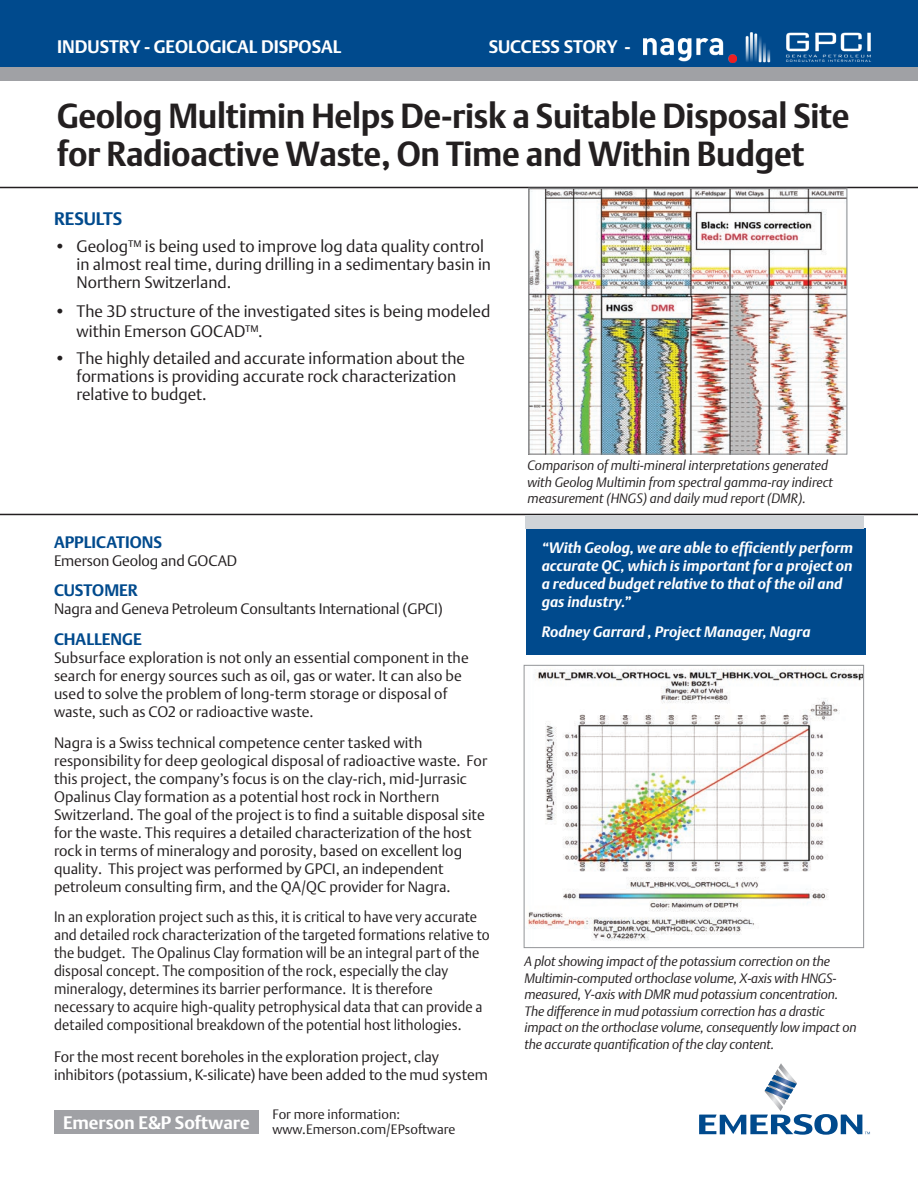
<style>
.page{position:relative;width:918px;height:1188px;background:#fff}
.page>*{position:absolute;margin:0;border:0;box-sizing:border-box;transform-origin:0 0}
.t1{font:700 34.5px/39px "DTL Argo T";letter-spacing:-.01em;color:#231f20;scale:.96 1}
.t2{font:700 18px "DTL Argo T";color:#fff}
.t3{font:700 18px "DTL Argo T";letter-spacing:.005em;color:#004a8d}
.t4{font:16.5px/18px "DTL Argo T Light";color:#231f20}
.t5{font:700 16.5px "DTL Argo T";color:#004a8d}
.t6{font:15px/18px "DTL Argo T Light";color:#231f20}
.t7{font:15px/18px "DTL Argo T Light";color:#231f20;scale:.94 1}
.t8{font:italic 700 15px/18px "DTL Argo T";color:#fff}
.t9{font:italic 13.5px/16.5px "DTL Argo T Light";letter-spacing:-.01em;color:#231f20}
.t10{font:13.5px/15px "DTL Argo T Light";color:#231f20}
</style>
<div class="page">
<div style="left:526px;top:529px;width:340px;height:126px;background:#004a8d"></div>
<div style="left:0;top:0;width:918px;height:68px;background:#004a8d"></div>
<div style="left:0;top:68px;width:918px;height:13px;background:#a0a1a5"></div>
<hr style="left:0;top:187px;width:918px;height:1px;background:#231f20">
<hr style="left:0;top:514px;width:918px;height:1px;background:#231f20">
<svg style="left:699px;top:1063px;width:171px;height:72px"></svg>
<div style="left:54px;top:1110px;width:205px;height:24px;background:#a0a1a5"></div>
<div style="left:526px;top:515px;width:338px;height:14px;background:#d0d4d8"></div>
<img style="left:530px;top:190px;width:315px;height:263px">
<div style="left:528px;top:188px;width:319px;height:267px;border:1px solid #939598"></div>
<img style="left:528px;top:669px;width:334px;height:272px">
<div style="left:524px;top:665px;width:340px;height:283px;border:1px solid #939598"></div>
<img style="left:644px;top:38px;width:92px;height:24px">
<img style="left:746px;top:32px;width:125px;height:31px">
<p class="t2" style="left:57px;top:36px;width:286px">INDUSTRY - GEOLOGICAL DISPOSAL</p>
<p class="t2" style="left:489px;top:36px;width:144px">SUCCESS STORY -</p>
<h1 class="t1" style="left:57px;top:96px;width:827px">Geolog Multimin Helps De-risk a Suitable Disposal Site for Radioactive Waste, On Time and Within Budget</h1>
<p class="t3" style="left:54px;top:208px;width:70px">RESULTS</p>
<p class="t4" style="left:77px;top:237px;width:416px;text-indent:-23px">• Geolog™ is being used to improve log data quality control in almost real time, during drilling in a sedimentary basin in<br>Northern Switzerland.</p>
<p class="t4" style="left:77px;top:301px;width:415px;line-height:19.8px;text-indent:-23px">• The 3D structure of the investigated sites is being modeled within Emerson GOCAD™.</p>
<p class="t4" style="left:77px;top:349px;width:390px;text-indent:-23px">• The highly detailed and accurate information about the formations is providing accurate rock characterization relative to budget.</p>
<p class="t5" style="left:54px;top:532px;width:110px">APPLICATIONS</p>
<p class="t6" style="left:54px;top:551px;width:185px">Emerson Geolog and GOCAD</p>
<p class="t5" style="left:54px;top:581px;width:85px">CUSTOMER</p>
<p class="t6" style="left:54px;top:600px;width:390px">Nagra and Geneva Petroleum Consultants International (GPCI)</p>
<p class="t5" style="left:54px;top:629px;width:89px">CHALLENGE</p>
<p class="t6" style="left:54px;top:648px;width:416px">Subsurface exploration is not only an essential component in the search for energy sources such as oil, gas or water. It can also be used to solve the problem of long-term storage or disposal of waste, such as CO2 or radioactive waste.</p>
<p class="t6" style="left:54px;top:734px;width:435px">Nagra is a Swiss technical competence center tasked with responsibility for deep geological disposal of radioactive waste. For this project, the company’s focus is on the clay-rich, mid-Jurrasic Opalinus Clay formation as a potential host rock in Northern Switzerland. The goal of the project is to find a suitable disposal site for the waste. This requires a detailed characterization of the host rock in terms of mineralogy and porosity, based on excellent log quality. This project was performed by GPCI, an independent petroleum consulting firm, and the QA/QC provider for Nagra.</p>
<p class="t7" style="left:54px;top:908px;width:465px">In an exploration project such as this, it is critical to have very accurate and detailed rock characterization of the targeted formations relative to the budget. The Opalinus Clay formation will be an integral part of the disposal concept. The composition of the rock, especially the clay mineralogy, determines its barrier performance. It is therefore necessary to acquire high-quality petrophysical data that can provide a detailed compositional breakdown of the potential host lithologies.</p>
<p class="t6" style="left:54px;top:1047px;width:435px">For the most recent boreholes in the exploration project, clay inhibitors (potassium, K-silicate) have been added to the mud system</p>
<p class="t2" style="left:63px;top:1112px;width:188px">Emerson E&amp;P Software</p>
<p class="t10" style="left:272px;top:1107px;width:185px">For more information: www.Emerson.com/EPsoftware</p>
<p class="t9" style="left:527px;top:457px;width:307px">Comparison of multi-mineral interpretations generated with Geolog Multimin from spectral gamma-ray indirect measurement (HNGS) and daily mud report (DMR).</p>
<p class="t8" style="left:542px;top:539px;width:313px">“With Geolog, we are able to efficiently perform accurate QC, which is important for a project on a reduced budget relative to that of the oil and gas industry.”</p>
<p class="t8" style="left:542px;top:623px;width:270px">Rodney Garrard , Project Manager, Nagra</p>
<p class="t9" style="left:524px;top:953px;width:334px">A plot showing impact of the potassium correction on the Multimin-computed orthoclase volume, X-axis with HNGS&shy;measured, Y-axis with DMR mud potassium concentration.<br>The difference in mud potassium correction has a drastic impact on the orthoclase volume, consequently low impact on the accurate quantification of the clay content.</p>
</div>
